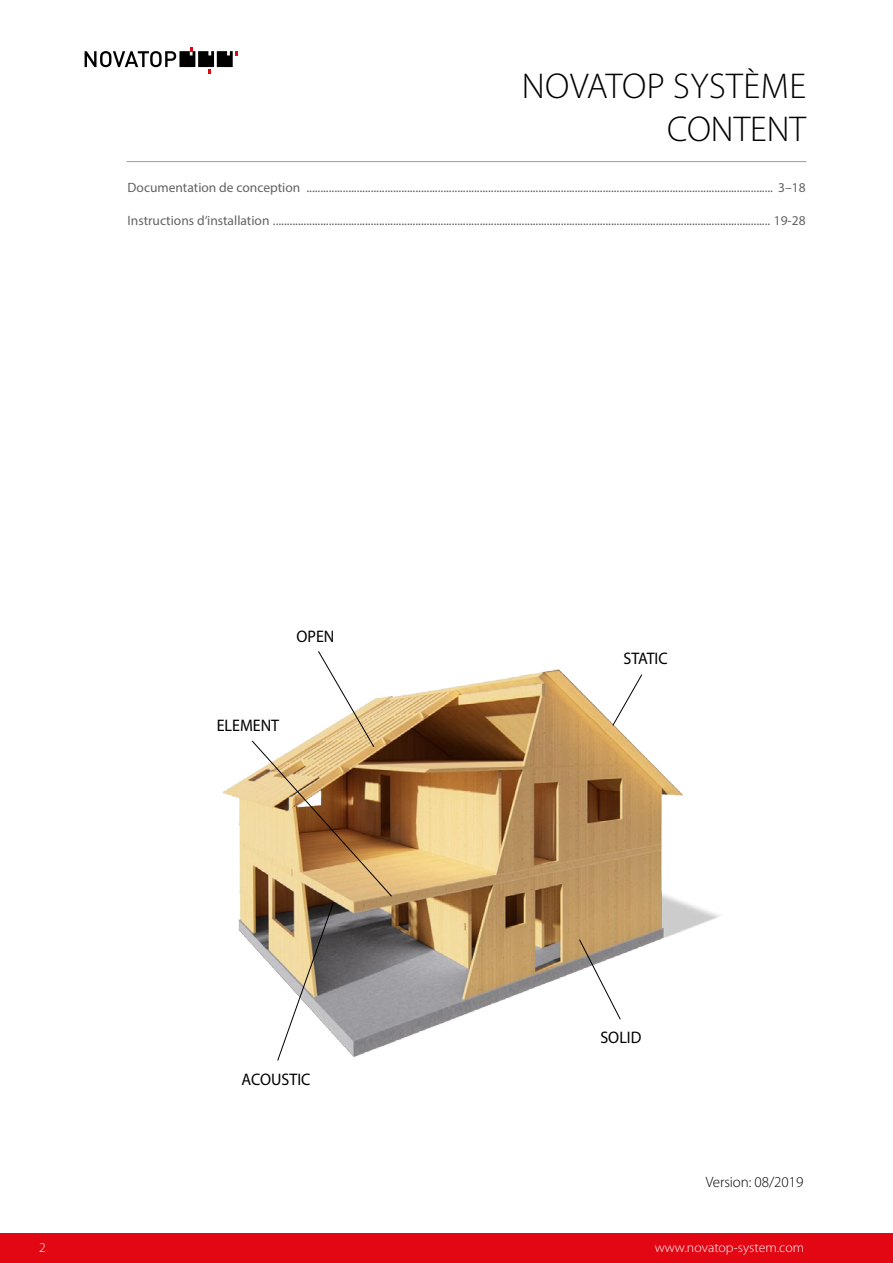
<style>
.page{position:relative;width:893px;height:1263px;background:#fff}
.page>*{position:absolute;margin:0;border:0;box-sizing:border-box;transform-origin:0 0}
.t1{font:300 36px/43.2px "Myriad Pro";letter-spacing:.005em;color:#000;text-align:right}
.t2{font:16.8px "Myriad Pro";color:#000;scale:.96 1}
.t3{font:300 15px "Myriad Pro";letter-spacing:-.005em;color:#000}
.t4{font:13.5px "Myriad Pro";color:#646363}
.t5{font:300 13.5px "Myriad Pro";color:#fff}
</style>
<div class="page">
<hr style="left:126px;top:161px;width:680px;height:1px;background:#9d9d9c">
<div style="left:0;top:1233px;width:893px;height:30px;background:#e30613"></div>
<svg style="left:85px;top:47px;width:153px;height:26px"></svg>
<img style="left:223px;top:669px;width:497px;height:374px">
<svg style="left:612px;top:674px;width:31px;height:52px"></svg>
<svg style="left:579px;top:939px;width:42px;height:81px"></svg>
<svg style="left:251px;top:651px;width:141px;height:410px"></svg>
<h1 class="t1" style="left:522px;top:64px;width:286px">NOVATOP SYSTÈME<br>CONTENT</h1>
<p class="t4" style="left:128px;top:180px;width:679px">Documentation de conception ....................................................................................................................................................................... 3–18</p>
<p class="t4" style="left:128px;top:212px;width:679px">Instructions d‘installation .................................................................................................................................................................................. 19-28</p>
<p class="t2" style="left:296px;top:627px;width:41px">OPEN</p>
<p class="t2" style="left:217px;top:716px;width:67px">ELEMENT</p>
<p class="t2" style="left:242px;top:1070px;width:73px">ACOUSTIC</p>
<p class="t2" style="left:623px;top:649px;width:48px">STATIC</p>
<p class="t2" style="left:600px;top:1028px;width:44px">SOLID</p>
<p class="t3" style="left:706px;top:1172px;width:99px">Version: 08/2019</p>
<p class="t5" style="left:39px;top:1239px;width:8px">2</p>
<p class="t5" style="left:655px;top:1239px;width:151px">www.novatop-system.com</p>
</div>
